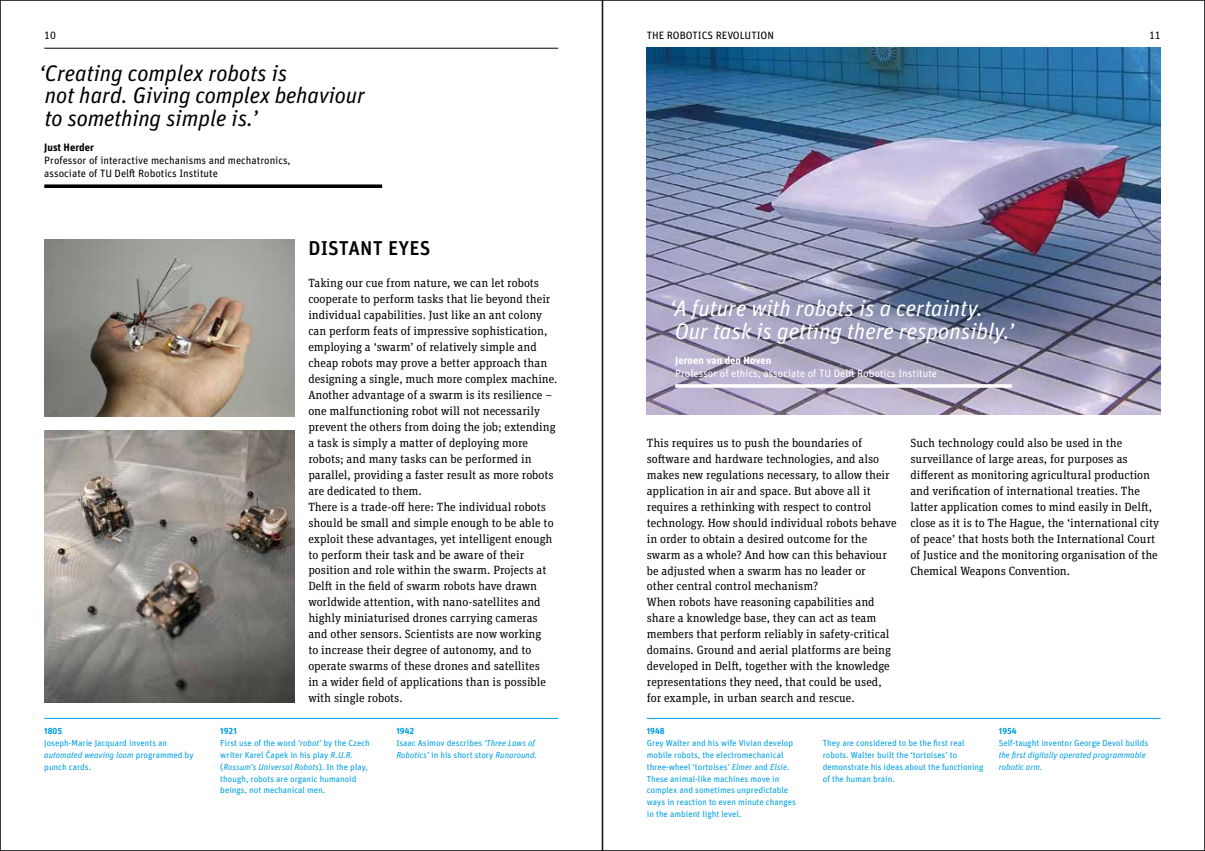
<style>
.page{position:relative;width:1205px;height:851px;background:#fff}
.page>*{position:absolute;margin:0;border:0;box-sizing:border-box;transform-origin:0 0}
.t1{font:italic 22.5px/22.5px "Unit OT";letter-spacing:-.005em;color:#000}
.t2{font:italic 22.5px/22.5px "Unit OT";color:#fff}
.t3{font:500 20px "Unit OT";letter-spacing:.01em;color:#000}
.t4{font:11.88px/16px "Unit Slab OT";color:#000}
.t5{font:10.62px/13.1px "Unit OT";color:#000}
.t6{font:10.62px "Unit OT";color:#fff}
.t7{font:700 10.62px "Unit OT";color:#fff}
.t8{font:700 10.62px "Unit OT";color:#000}
.t9{font:8.75px/11.9px "Unit OT";color:#009fe3}
.t10{font:italic 8.75px/11.9px "Unit OT";color:#009fe3}
.t11{font:700 8.75px "Unit OT";color:#009fe3}
.s1{font-style:italic}
.s2{font-weight:700}
.s3{font-style:normal}
</style>
<div class="page">
<img style="left:647px;top:48px;width:513px;height:367px">
<img style="left:44px;top:431px;width:250px;height:271px">
<img style="left:44px;top:239px;width:250px;height:177px">
<hr style="left:44px;top:48px;width:514px;height:1px;background:#000">
<hr style="left:647px;top:718px;width:513px;height:1px;background:#009fe3">
<hr style="left:44px;top:718px;width:514px;height:1px;background:#009fe3">
<svg style="left:44px;top:184px;width:338px;height:4px"></svg>
<hr style="left:675px;top:384px;width:337px;height:3px;background:#fff">
<p class="t5" style="left:647px;top:29px;width:129px">THE ROBOTICS REVOLUTION</p>
<p class="t5" style="left:44px;top:29px;width:13px">10</p>
<p class="t5" style="left:1149px;top:29px;width:13px">11</p>
<h1 class="t1" style="left:39px;top:61px;width:327px">‘Creating complex robots is<br>not hard. Giving complex behaviour to something simple is.’</h1>
<p class="t8" style="left:44px;top:140px;width:51px">Just Herder</p>
<p class="t5" style="left:44px;top:154px;width:248px">Professor of interactive mechanisms and mechatronics, associate of TU Delft Robotics Institute</p>
<h2 class="t3" style="left:308px;top:235px;width:124px">DISTANT EYES</h2>
<p class="t4" style="left:308px;top:275px;width:251px">Taking our cue from nature, we can let robots cooperate to perform tasks that lie beyond their individual capabilities. Just like an ant colony can perform feats of impressive sophistication, employing a ‘swarm’ of relatively simple and cheap robots may prove a better approach than designing a single, much more complex machine.<br>Another advantage of a swarm is its resilience – one malfunctioning robot will not necessarily prevent the others from doing the job; extending a task is simply a matter of deploying more robots; and many tasks can be performed in parallel, providing a faster result as more robots are dedicated to them.<br>There is a trade-off here: The individual robots should be small and simple enough to be able to exploit these advantages, yet intelligent enough to perform their task and be aware of their position and role within the swarm. Projects at Delft in the field of swarm robots have drawn worldwide attention, with nano-satellites and highly miniaturised drones carrying cameras and other sensors. Scientists are now working<br>to increase their degree of autonomy, and to operate swarms of these drones and satellites<br>in a wider field of applications than is possible with single robots.</p>
<p class="t11" style="left:44px;top:725px;width:19px">1805</p>
<p class="t9" style="left:44px;top:736px;width:151px">Joseph-Marie Jacquard invents an <span class="s1">automated weaving loom</span> programmed by punch cards.</p>
<p class="t9" style="left:220px;top:724px;width:151px"><span class="s2">1921<br></span>First use of the word <span class="s1">‘robot’</span> by the Czech writer Karel Capek in his play <span class="s1">R.U.R. </span>(<span class="s1">Rossum’s Universal Robots</span>). In the play, though, robots are organic humanoid beings, not mechanical men.</p>
<p class="t9" style="left:396px;top:724px;width:142px"><span class="s2">1942<br></span>Isaac Asimov describes <span class="s1">‘Three Laws of<br>Robotics’</span> in his short story <span class="s1">Runaround</span>.</p>
<h1 class="t2" style="left:670px;top:297px;width:346px">‘A future with robots is a certainty.<br>Our task is getting there responsibly.’</h1>
<p class="t7" style="left:675px;top:353px;width:98px">Jeroen van den Hoven</p>
<p class="t6" style="left:675px;top:366px;width:263px">Professor of ethics, associate of TU Delft Robotics Institute</p>
<p class="t4" style="left:647px;top:434px;width:251px">This requires us to push the boundaries of software and hardware technologies, and also makes new regulations necessary, to allow their application in air and space. But above all it requires a rethinking with respect to control technology. How should individual robots behave in order to obtain a desired outcome for the swarm as a whole? And how can this behaviour be adjusted when a swarm has no leader or<br>other central control mechanism?<br>When robots have reasoning capabilities and share a knowledge base, they can act as team members that perform reliably in safety-critical domains. Ground and aerial platforms are being developed in Delft, together with the knowledge representations they need, that could be used, for example, in urban search and rescue.</p>
<p class="t4" style="left:910px;top:434px;width:250px">Such technology could also be used in the surveillance of large areas, for purposes as different as monitoring agricultural production and verification of international treaties. The latter application comes to mind easily in Delft, close as it is to The Hague, the ‘international city of peace’ that hosts both the International Court of Justice and the monitoring organisation of the Chemical Weapons Convention.</p>
<p class="t11" style="left:647px;top:725px;width:19px">1948</p>
<p class="t9" style="left:647px;top:736px;width:151px">Grey Walter and his wife Vivian develop mobile robots, the electromechanical three-wheel ‘tortoises’ <span class="s1">Elmer</span> and <span class="s1">Elsie</span>.<br>These animal-like machines move in complex and sometimes unpredictable ways in reaction to even minute changes in the ambient light level.</p>
<p class="t9" style="left:823px;top:736px;width:162px">They are considered to be the first real robots. Walter built the ‘tortoises’ to demonstrate his ideas about the functioning of the human brain.</p>
<p class="t11" style="left:999px;top:725px;width:19px">1954</p>
<p class="t9" style="left:999px;top:736px;width:151px">Self-taught inventor George Devol builds</p>
<p class="t10" style="left:999px;top:748px;width:148px">the first digitally operated programmable robotic arm<span class="s3">.</span></p>
</div>
